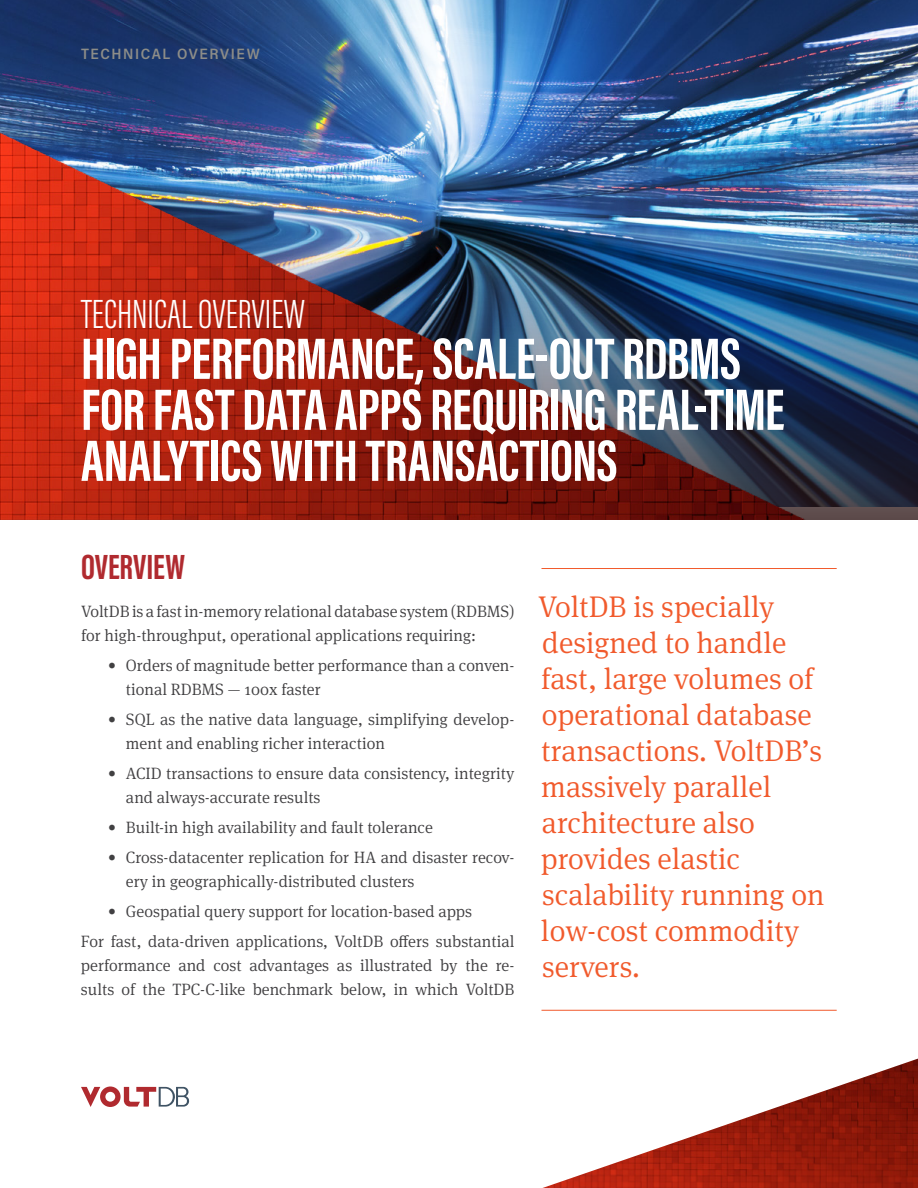
<style>
.page{position:relative;width:918px;height:1188px;background:#fff}
.page>*{position:absolute;margin:0;border:0;box-sizing:border-box;transform-origin:0 0}
.t1{font:700 60px/51px "Acumin Pro Extra Cond";letter-spacing:-.005em;color:#fff}
.t2{font:300 42px "Acumin Pro Extra Cond";color:#fff}
.t3{font:700 36px "Acumin Pro Extra Cond";color:#b02a2f}
.t4{font:300 30px/36px "Meta Serif Pro";color:#f15a2c}
.t5{font:300 16.5px/24px "Meta Serif Pro";color:#414042}
.t6{font:600 15px "Acumin Pro Semi Cond";letter-spacing:.105em;color:#8d8d88}
</style>
<div class="page">
<img style="left:0;top:0;width:918px;height:243px">
<img style="left:543px;top:1059px;width:375px;height:129px">
<img style="left:805px;top:243px;width:113px;height:276px">
<img style="left:0;top:127px;width:805px;height:392px">
<svg style="left:81px;top:1087px;width:108px;height:20px"></svg>
<hr style="left:542px;top:568px;width:295px;height:1px;background:#f15a2c">
<hr style="left:542px;top:1010px;width:295px;height:1px;background:#f15a2c">
<p class="t6" style="left:81px;top:43px;width:180px">TECHNICAL OVERVIEW</p>
<h2 class="t2" style="left:81px;top:289px;width:226px">TECHNICAL OVERVIEW</h2>
<h1 class="t1" style="left:81px;top:333px;width:705px">HIGH PERFORMANCE, SCALE-OUT RDBMS<br>FOR FAST DATA APPS REQUIRING REAL-TIME<br>ANALYTICS WITH TRANSACTIONS</h1>
<h3 class="t3" style="left:81px;top:545px;width:106px">OVERVIEW</h3>
<p class="t5" style="left:81px;top:598px;width:435px">VoltDB is a fast in-memory relational database system (RDBMS) for high-throughput, operational applications requiring:</p>
<p class="t5" style="left:126px;top:652px;width:390px;text-indent:-18px">• Orders of magnitude better performance than a conven&shy;tional RDBMS — 100x faster</p>
<p class="t5" style="left:126px;top:706px;width:390px;text-indent:-18px">• SQL as the native data language, simplifying develop&shy;ment and enabling richer interaction</p>
<p class="t5" style="left:126px;top:760px;width:390px;text-indent:-18px">• ACID transactions to ensure data consistency, integrity and always-accurate results</p>
<p class="t5" style="left:108px;top:814px;width:326px">• Built-in high availability and fault tolerance</p>
<p class="t5" style="left:126px;top:844px;width:390px;text-indent:-18px">• Cross-datacenter replication for HA and disaster recov&shy;ery in geographically-distributed clusters</p>
<p class="t5" style="left:81px;top:895px;width:435px;line-height:30px;text-indent:27px">• Geospatial query support for location-based apps<br>For fast, data-driven applications, VoltDB offers substantial</p>
<p class="t5" style="left:81px;top:952px;width:435px">performance and cost advantages as illustrated by the re&shy;sults of the TPC-C-like benchmark below, in which VoltDB</p>
<h3 class="t4" style="left:538px;top:587px;width:288px">VoltDB is specially designed to handle fast, large volumes of operational database transactions. VoltDB’s massively parallel architecture also provides elastic scalability running on low-cost commodity servers.</h3>
</div>
